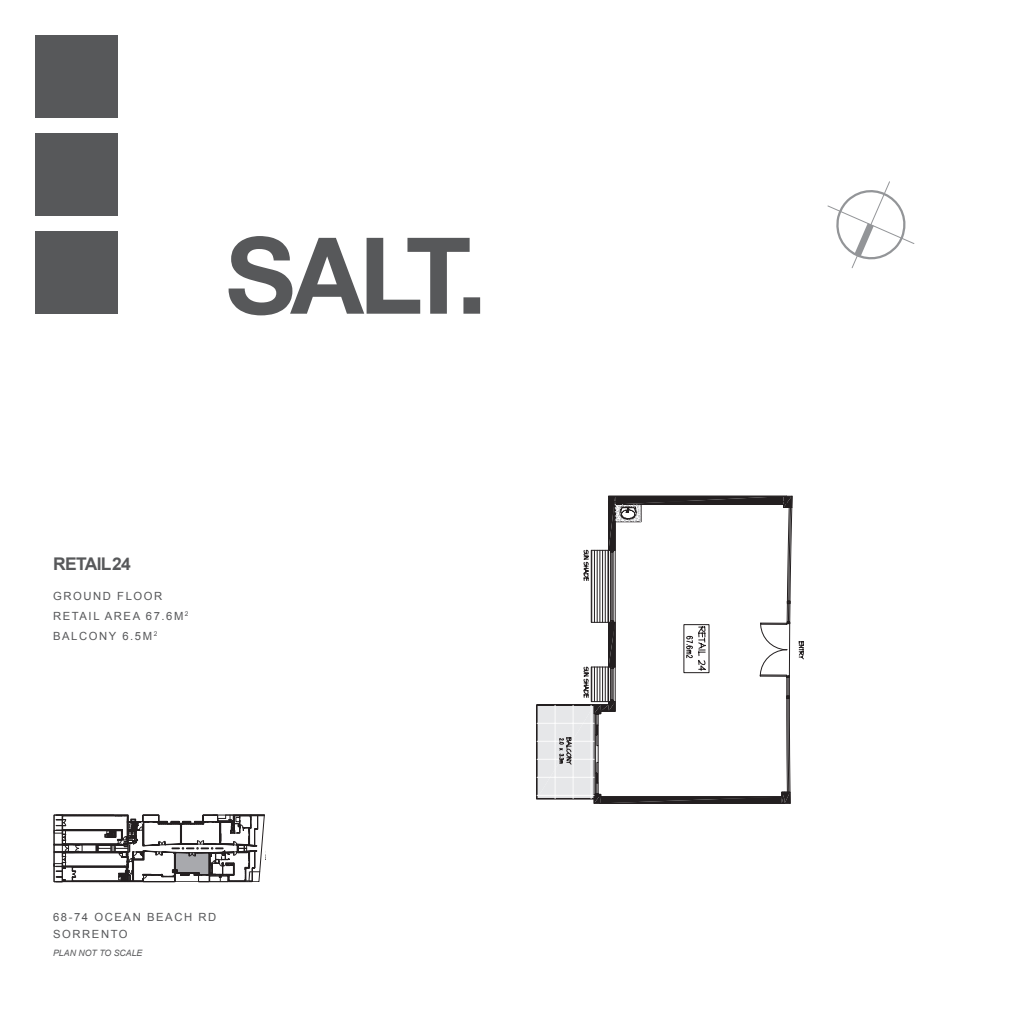
<style>
.page{position:relative;width:1010px;height:1010px;background:#fff}
.page>*{position:absolute;margin:0;border:0;box-sizing:border-box;transform-origin:0 0}
.t1{font:700 17.5px "Arial";letter-spacing:-.04em;color:#57585a}
.t2{font:11.25px/17.5px "Arial";letter-spacing:.14em;color:#57585a}
.t3{font:italic 8.75px "Arial";color:#57585a}
</style>
<div class="page">
<svg style="left:228px;top:236px;width:252px;height:79px"></svg>
<div style="left:35px;top:35px;width:83px;height:83px;background:#57585a"></div>
<div style="left:35px;top:133px;width:83px;height:83px;background:#57585a"></div>
<div style="left:35px;top:231px;width:83px;height:83px;background:#57585a"></div>
<svg style="left:827px;top:181px;width:88px;height:87px"></svg>
<svg style="left:536px;top:496px;width:268px;height:307px"></svg>
<svg style="left:53px;top:815px;width:212px;height:68px"></svg>
<p class="t1" style="left:53px;top:552px;width:79px">RETAIL24</p>
<p class="t2" style="left:53px;top:588px;width:111px">GROUND FLOOR</p>
<p class="t2" style="left:53px;top:606px;width:137px;line-height:20px">RETAIL AREA 67.6M<sup>2<br></sup>BALCONY 6.5M<sup>2</sup></p>
<p class="t2" style="left:53px;top:908px;width:165px">68-74 OCEAN BEACH RD<br>SORRENTO</p>
<p class="t3" style="left:53px;top:947px;width:91px">PLAN NOT TO SCALE</p>
</div>
